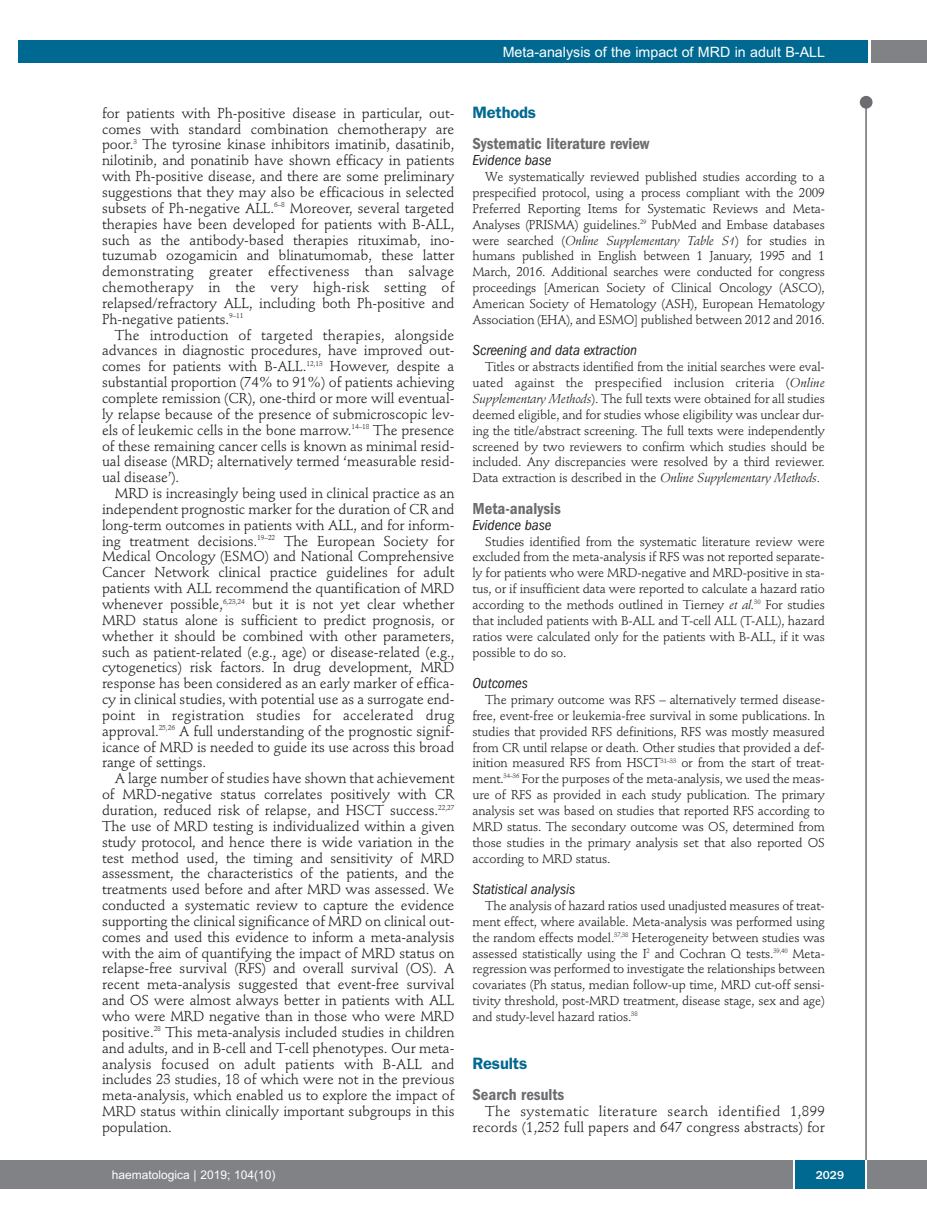
<style>
.page{position:relative;width:927px;height:1225px;background:#fff}
.page>*{position:absolute;margin:0;border:0;box-sizing:border-box;transform-origin:0 0}
.t1{font:600 condensed 16.5px "Franklin Gothic";color:#6c6d70}
.t2{font:600 16.5px "Franklin Gothic";letter-spacing:-.01em;color:#006991}
.t3{font:italic condensed 15px "Franklin Gothic";letter-spacing:-.005em;color:#231f20}
.t4{font:14.25px/15.9px "Stempel Schneidler";letter-spacing:-.005em;color:#231f20;text-align:justify}
.t5{font:14.25px "Arial";color:#fff}
.t6{font:12.75px/15.9px "Stempel Schneidler";letter-spacing:-.01em;color:#231f20;text-align:justify}
.t7{font:12px "Arial";color:#fff}
.t8{font:500 12px "Franklin Gothic";color:#fff}
.s1{font-style:italic}
</style>
<div class="page">
<div style="left:860px;top:96px;width:12px;height:13px;background:#6c6d70;border-radius:50%"></div>
<hr style="left:865px;top:98px;width:2px;height:1062px;background:#6c6d70">
<div style="left:871px;top:40px;width:56px;height:22px;background:#808285"></div>
<div style="left:18px;top:40px;width:849px;height:22px;background:#006991"></div>
<div style="left:17px;top:1160px;width:910px;height:28px;background:#808285"></div>
<div style="left:795px;top:1160px;width:70px;height:28px;background:#006991"></div>
<hr style="left:793px;top:1160px;width:2px;height:28px;background:#fff">
<hr style="left:865px;top:1160px;width:2px;height:28px;background:#fff">
<div style="left:0;top:1160px;width:17px;height:28px;background:#808285"></div>
<p class="t5" style="left:503px;top:44px;width:324px">Meta-analysis of the impact of MRD in adult B-ALL</p>
<p class="t4" style="left:102px;top:106px;width:354px">for patients with Ph-positive disease in particular, out&shy;comes with standard combination chemotherapy are poor.<sup>3</sup> The tyrosine kinase inhibitors imatinib, dasatinib, nilotinib, and ponatinib have shown efficacy in patients with Ph-positive disease, and there are some preliminary suggestions that they may also be efficacious in selected subsets of Ph-negative ALL.<sup>6–8</sup> Moreover, several targeted therapies have been developed for patients with B-ALL, such as the antibody-based therapies rituximab, ino&shy;tuzumab ozogamicin and blinatumomab, these latter demonstrating greater effectiveness than salvage chemotherapy in the very high-risk setting of relapsed/refractory ALL, including both Ph-positive and Ph-negative patients.<sup>9–11</sup></p>
<p class="t4" style="left:102px;top:328px;width:354px;text-indent:13px">The introduction of targeted therapies, alongside advances in diagnostic procedures, have improved out&shy;comes for patients with B-ALL.<sup>12,13</sup> However, despite a substantial proportion (74% to 91%) of patients achieving complete remission (CR), one-third or more will eventual&shy;ly relapse because of the presence of submicroscopic lev&shy;els of leukemic cells in the bone marrow.<sup>14–18</sup> The presence of these remaining cancer cells is known as minimal resid&shy;ual disease (MRD; alternatively termed ‘measurable resid&shy;ual disease’).</p>
<p class="t4" style="left:102px;top:486px;width:354px;text-indent:13px">MRD is increasingly being used in clinical practice as an independent prognostic marker for the duration of CR and long-term outcomes in patients with ALL, and for inform&shy;ing treatment decisions.<sup>19–22</sup> The European Society for Medical Oncology (ESMO) and National Comprehensive Cancer Network clinical practice guidelines for adult patients with ALL recommend the quantification of MRD whenever possible,<sup>6,23,24</sup> but it is not yet clear whether MRD status alone is sufficient to predict prognosis, or whether it should be combined with other parameters, such as patient-related (e.g., age) or disease-related (e.g., cytogenetics) risk factors. In drug development, MRD response has been considered as an early marker of effica&shy;cy in clinical studies, with potential use as a surrogate end&shy;point in registration studies for accelerated drug approval.<sup>25,26</sup> A full understanding of the prognostic signif&shy;icance of MRD is needed to guide its use across this broad range of settings.</p>
<p class="t4" style="left:102px;top:772px;width:354px;text-indent:13px">A large number of studies have shown that achievement of MRD-negative status correlates positively with CR duration, reduced risk of relapse, and HSCT success.<sup>22,27<br></sup>The use of MRD testing is individualized within a given study protocol, and hence there is wide variation in the test method used, the timing and sensitivity of MRD assessment, the characteristics of the patients, and the treatments used before and after MRD was assessed. We conducted a systematic review to capture the evidence supporting the clinical significance of MRD on clinical out&shy;comes and used this evidence to inform a meta-analysis with the aim of quantifying the impact of MRD status on relapse-free survival (RFS) and overall survival (OS). A recent meta-analysis suggested that event-free survival and OS were almost always better in patients with ALL who were MRD negative than in those who were MRD positive.<sup>28</sup> This meta-analysis included studies in children and adults, and in B-cell and T-cell phenotypes. Our meta&shy;analysis focused on adult patients with B-ALL and includes 23 studies, 18 of which were not in the previous meta-analysis, which enabled us to explore the impact of MRD status within clinically important subgroups in this population.</p>
<p class="t2" style="left:472px;top:106px;width:65px">Methods</p>
<p class="t1" style="left:472px;top:138px;width:178px">Systematic literature review</p>
<p class="t3" style="left:472px;top:155px;width:80px">Evidence base</p>
<p class="t6" style="left:472px;top:170px;width:354px;text-indent:13px">We systematically reviewed published studies according to a prespecified protocol, using a process compliant with the 2009<br>Preferred Reporting Items for Systematic Reviews and Meta-Analyses (PRISMA) guidelines.<sup>29</sup> PubMed and Embase databases were searched (<span class="s1">Online Supplementary Table S1</span>) for studies in humans published in English between 1 January, 1995 and 1<br>March, 2016. Additional searches were conducted for congress proceedings [American Society of Clinical Oncology (ASCO), American Society of Hematology (ASH), European Hematology Association (EHA), and ESMO] published between 2012 and 2016.</p>
<p class="t3" style="left:472px;top:345px;width:166px">Screening and data extraction</p>
<p class="t6" style="left:472px;top:360px;width:354px;text-indent:13px">Titles or abstracts identified from the initial searches were eval&shy;uated against the prespecified inclusion criteria (<span class="s1">Online Supplementary Methods</span>). The full texts were obtained for all studies deemed eligible, and for studies whose eligibility was unclear dur&shy;ing the title/abstract screening. The full texts were independently screened by two reviewers to confirm which studies should be included. Any discrepancies were resolved by a third reviewer.<br>Data extraction is described in the <span class="s1">Online Supplementary Methods</span>.</p>
<p class="t1" style="left:472px;top:503px;width:90px">Meta-analysis</p>
<p class="t3" style="left:472px;top:520px;width:80px">Evidence base</p>
<p class="t6" style="left:472px;top:534px;width:354px;text-indent:13px">Studies identified from the systematic literature review were excluded from the meta-analysis if RFS was not reported separate&shy;ly for patients who were MRD-negative and MRD-positive in sta&shy;tus, or if insufficient data were reported to calculate a hazard ratio according to the methods outlined in Tierney <span class="s1">et al.</span><sup>30</sup> For studies that included patients with B-ALL and T-cell ALL (T-ALL), hazard ratios were calculated only for the patients with B-ALL, if it was possible to do so.</p>
<p class="t3" style="left:472px;top:678px;width:57px">Outcomes</p>
<p class="t6" style="left:472px;top:693px;width:354px;text-indent:13px">The primary outcome was RFS – alternatively termed disease&shy;free, event-free or leukemia-free survival in some publications. In studies that provided RFS definitions, RFS was mostly measured from CR until relapse or death. Other studies that provided a def&shy;inition measured RFS from HSCT<sup>31–33</sup> or from the start of treat&shy;ment.<sup>34–36</sup> For the purposes of the meta-analysis, we used the meas&shy;ure of RFS as provided in each study publication. The primary analysis set was based on studies that reported RFS according to MRD status. The secondary outcome was OS, determined from those studies in the primary analysis set that also reported OS according to MRD status.</p>
<p class="t3" style="left:472px;top:884px;width:104px">Statistical analysis</p>
<p class="t6" style="left:472px;top:899px;width:354px;text-indent:13px">The analysis of hazard ratios used unadjusted measures of treat&shy;ment effect, where available. Meta-analysis was performed using the random effects model.<sup>37,38</sup> Heterogeneity between studies was assessed statistically using the I<sup>2</sup> and Cochran Q tests.<sup>39,40</sup> Meta&shy;regression was performed to investigate the relationships between covariates (Ph status, median follow-up time, MRD cut-off sensi&shy;tivity threshold, post-MRD treatment, disease stage, sex and age) and study-level hazard ratios.<sup>38</sup></p>
<p class="t2" style="left:472px;top:1057px;width:56px">Results</p>
<p class="t1" style="left:472px;top:1089px;width:93px">Search results</p>
<p class="t4" style="left:472px;top:1104px;width:354px;text-align:right">The systematic literature search identified 1,899 records (1,252 full papers and 647 congress abstracts) for</p>
<p class="t7" style="left:112px;top:1167px;width:165px">haematologica | 2019; 104(10)</p>
<p class="t8" style="left:816px;top:1167px;width:30px">2029</p>
</div>
